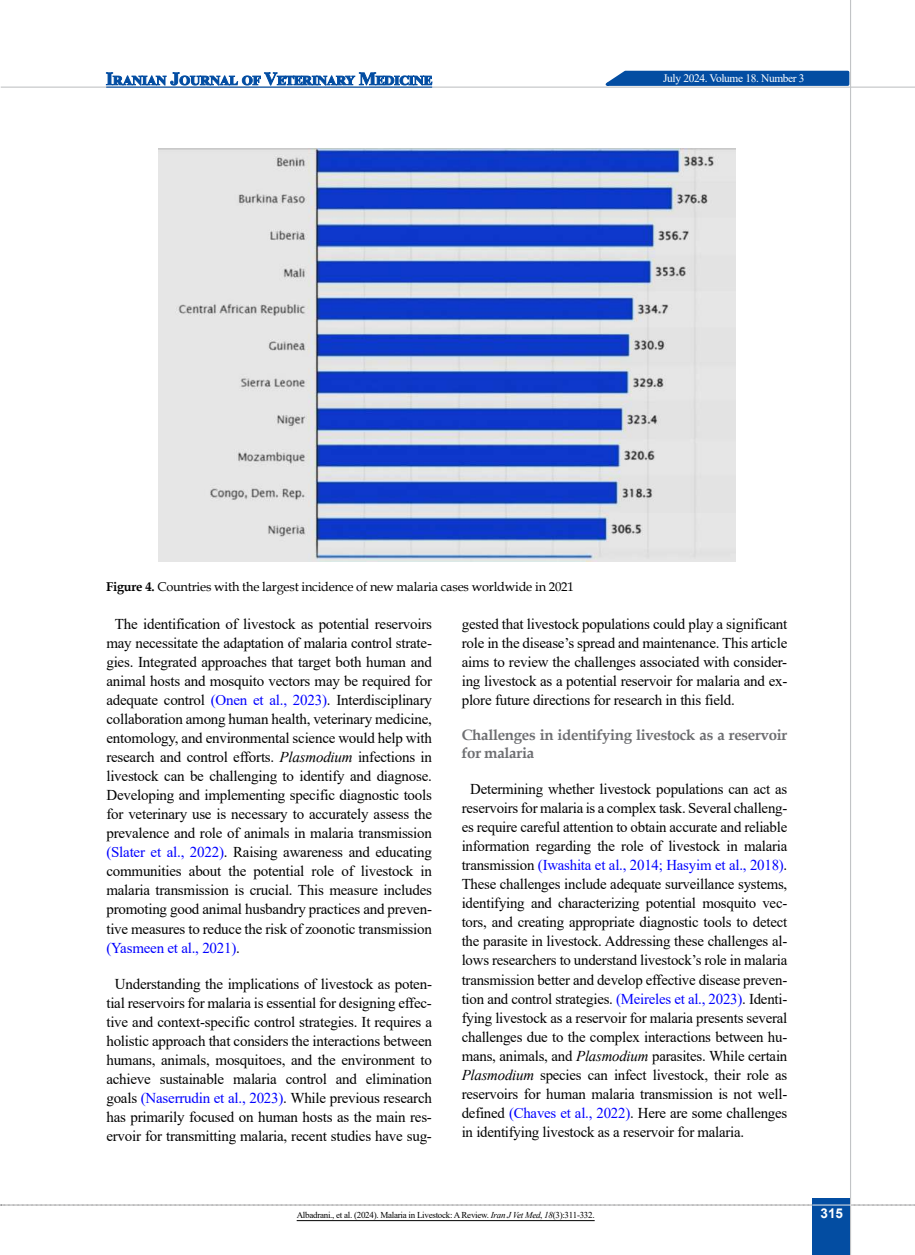
<style>
.page{position:relative;width:915px;height:1255px;background:#fff}
.page>*{position:absolute;margin:0;border:0;box-sizing:border-box;transform-origin:0 0}
.t1{font:15px/19px "Times New Roman";letter-spacing:-.015em;color:#000;text-align:justify}
.t2{font:700 15px/18px "Book Antiqua";letter-spacing:-.02em;color:#6d6e71}
.t3{font:700 13.5px "Arial";color:#fff}
.t4{font:12.75px "Book Antiqua";letter-spacing:-.015em;color:#000}
.t5{font:11.4px "Times New Roman";letter-spacing:-.03em;color:#fff}
.t6{font:9px "Times New Roman";letter-spacing:-.03em;color:#000}
.s1{font-weight:700}
.s2{color:#00f}
.s3{font-style:italic}
</style>
<div class="page">
<svg style="left:1px;top:1204px;width:914px;height:1px"></svg>
<div style="left:812px;top:1198px;width:38px;height:56px;background:#034da2"></div>
<hr style="left:849px;top:0;width:1px;height:1254px;background:#c2c4c6">
<hr style="left:1px;top:87px;width:913px;height:1px;background:#c2c4c6">
<hr style="left:812px;top:1204px;width:38px;height:1px;background:#ebebec">
<svg style="left:597px;top:69px;width:253px;height:18px;background:#3772b4"></svg>
<svg style="left:106px;top:72px;width:326px;height:14px"></svg>
<hr style="left:106px;top:87px;width:326px;height:1px;background:#034da2">
<img style="left:158px;top:149px;width:576px;height:412px">
<hr style="left:296px;top:1220px;width:298px;height:1px;background:#000">
<p class="t5" style="left:663px;top:70px;width:143px">July 2024. Volume 18. Number 3</p>
<p class="t4" style="left:106px;top:578px;width:469px"><span class="s1">Figure 4.</span> Countries with the largest incidence of new malaria cases worldwide in 2021</p>
<p class="t1" style="left:106px;top:613px;width:327px;text-indent:9px">The identification of livestock as potential reservoirs may necessitate the adaptation of malaria control strate&shy;gies. Integrated approaches that target both human and animal hosts and mosquito vectors may be required for adequate control <span class="s2">(Onen et al., 2023)</span>. Interdisciplinary collaboration among human health, veterinary medicine, entomology, and environmental science would help with research and control efforts. <span class="s3">Plasmodium</span> infections in livestock can be challenging to identify and diagnose.<br>Developing and implementing specific diagnostic tools for veterinary use is necessary to accurately assess the prevalence and role of animals in malaria transmission <span class="s2">(Slater et al., 2022)</span>. Raising awareness and educating communities about the potential role of livestock in malaria transmission is crucial. This measure includes promoting good animal husbandry practices and preven&shy;tive measures to reduce the risk of zoonotic transmission <span class="s2">(Yasmeen et al., 2021)</span>.</p>
<p class="t1" style="left:106px;top:973px;width:327px;text-align:center">Understanding the implications of livestock as poten&shy;tial reservoirs for malaria is essential for designing effec&shy;tive and context-specific control strategies. It requires a holistic approach that considers the interactions between humans, animals, mosquitoes, and the environment to achieve sustainable malaria control and elimination goals <span class="s2">(Naserrudin et al., 2023)</span>. While previous research has primarily focused on human hosts as the main res&shy;ervoir for transmitting malaria, recent studies have sug-</p>
<p class="t1" style="left:461px;top:613px;width:327px">gested that livestock populations could play a significant role in the disease’s spread and maintenance. This article aims to review the challenges associated with consider&shy;ing livestock as a potential reservoir for malaria and ex&shy;plore future directions for research in this field.</p>
<p class="t2" style="left:461px;top:725px;width:327px">Challenges in identifying livestock as a reservoir for malaria</p>
<p class="t1" style="left:461px;top:778px;width:327px;text-indent:9px">Determining whether livestock populations can act as reservoirs for malaria is a complex task. Several challeng&shy;es require careful attention to obtain accurate and reliable information regarding the role of livestock in malaria transmission <span class="s2">(Iwashita et al., 2014; Hasyim et al., 2018)</span>.<br>These challenges include adequate surveillance systems, identifying and characterizing potential mosquito vec&shy;tors, and creating appropriate diagnostic tools to detect the parasite in livestock. Addressing these challenges al&shy;lows researchers to understand livestock’s role in malaria transmission better and develop effective disease preven&shy;tion and control strategies. <span class="s2">(Meireles et al., 2023)</span>. Identi&shy;fying livestock as a reservoir for malaria presents several challenges due to the complex interactions between hu&shy;mans, animals, and <span class="s3">Plasmodium</span> parasites. While certain <span class="s3">Plasmodium</span> species can infect livestock, their role as reservoirs for human malaria transmission is not well&shy;defined <span class="s2">(Chaves et al., 2022)</span>. Here are some challenges in identifying livestock as a reservoir for malaria.</p>
<p class="t6" style="left:296px;top:1208px;width:299px">Albadrani., et al. (2024). Malaria in Livestock: A Review. <span class="s3">Iran J Vet Med</span>, <span class="s3">18</span>(3):311-332.</p>
<p class="t3" style="left:820px;top:1203px;width:24px">315</p>
</div>
